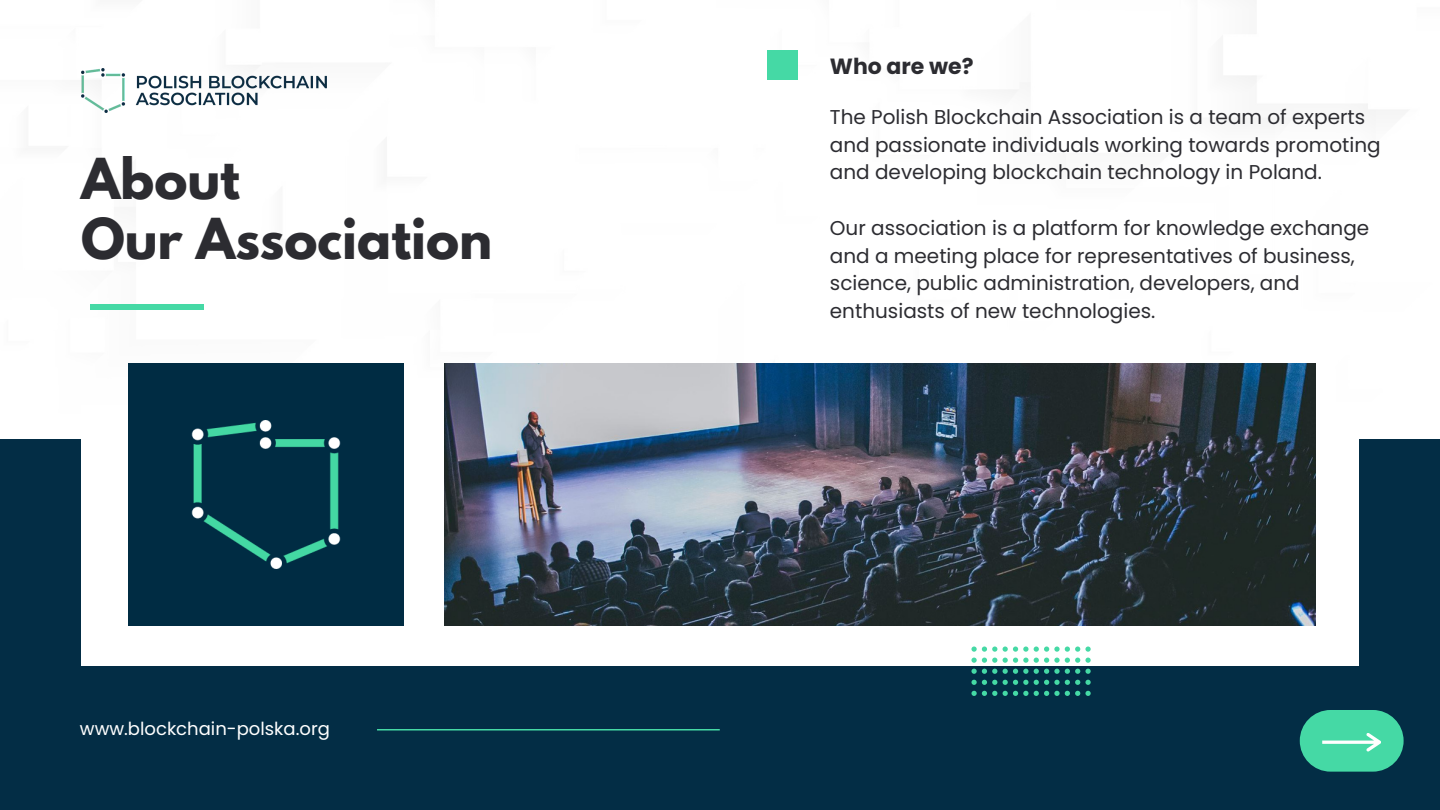
<style>
.page{position:relative;width:1440px;height:810px;background:#fff}
.page>*{position:absolute;margin:0;border:0;box-sizing:border-box;transform-origin:0 0}
.t1{font:700 50px "League Spartan";color:#2c2c31}
.t2{font:700 22px "Poppins";color:#2c2c31}
.t3{font:20px/27.8px "Poppins";color:#2c2c31}
.t4{font:18px "Poppins";color:#fff}
</style>
<div class="page">
<div style="left:0;top:439px;width:1440px;height:371px;background:#032d45"></div>
<div style="left:81px;top:405px;width:1278px;height:260px;background:#fff"></div>
<div style="left:128px;top:363px;width:276px;height:263px;background:#002c43"></div>
<img style="left:445px;top:363px;width:871px;height:263px">
<div style="left:90px;top:304px;width:114px;height:6px;background:#45d9a5"></div>
<div style="left:767px;top:50px;width:31px;height:30px;background:#45d9a5"></div>
<hr style="left:377px;top:729px;width:343px;height:2px;background:#45d9a5">
<img style="left:81px;top:68px;width:246px;height:44px">
<div style="left:1300px;top:710px;width:104px;height:62px;background:#45d9a5;border-radius:31px"></div>
<svg style="left:1322px;top:733px;width:59px;height:19px"></svg>
<svg style="left:971px;top:647px;width:26px;height:5px"></svg>
<svg style="left:1003px;top:647px;width:88px;height:5px"></svg>
<svg style="left:971px;top:658px;width:26px;height:5px"></svg>
<svg style="left:1003px;top:658px;width:88px;height:5px"></svg>
<svg style="left:971px;top:669px;width:26px;height:5px"></svg>
<svg style="left:1003px;top:669px;width:88px;height:5px"></svg>
<svg style="left:971px;top:680px;width:26px;height:5px"></svg>
<svg style="left:1003px;top:680px;width:88px;height:5px"></svg>
<svg style="left:971px;top:691px;width:26px;height:5px"></svg>
<svg style="left:1003px;top:691px;width:88px;height:5px"></svg>
<p class="t1" style="left:81px;top:154px;width:160px">About</p>
<p class="t1" style="left:81px;top:214px;width:413px">Our Association</p>
<p class="t4" style="left:80px;top:716px;width:251px">www.blockchain-polska.org</p>
<p class="t2" style="left:830px;top:51px;width:145px">Who are we?</p>
<p class="t3" style="left:830px;top:103px;width:552px">The Polish Blockchain Association is a team of experts and passionate individuals working towards promoting and developing blockchain technology in Poland.</p>
<p class="t3" style="left:830px;top:214px;width:541px">Our association is a platform for knowledge exchange and a meeting place for representatives of business, science, public administration, developers, and enthusiasts of new technologies.</p>
</div>
